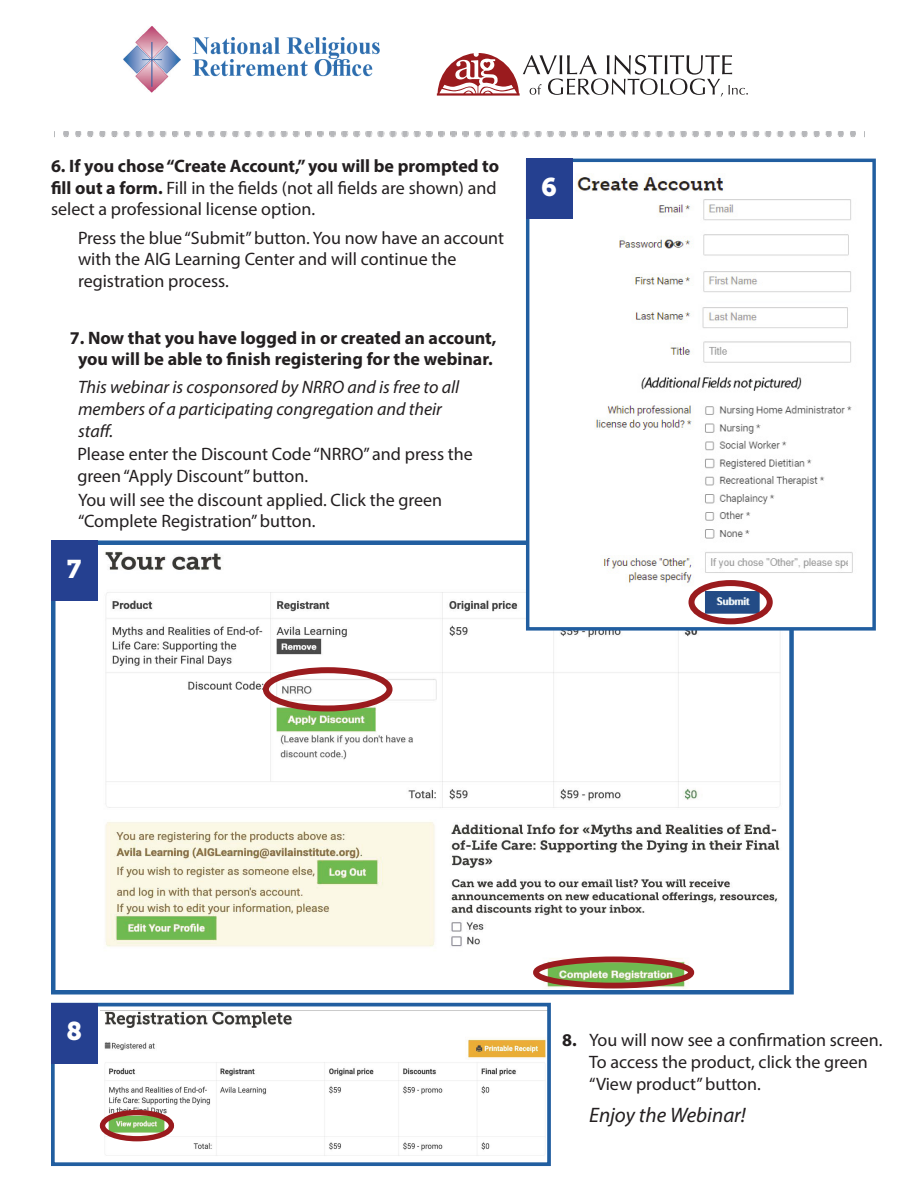
<style>
.page{position:relative;width:918px;height:1188px;background:#fff}
.page>*{position:absolute;margin:0;border:0;box-sizing:border-box;transform-origin:0 0}
.t1{font:25.5px "Museo Slab 900";color:#fff}
.t2{font:italic 21px "Myriad Pro";color:#231f20}
.t3{font:18px/21.6px "Myriad Pro";color:#231f20}
.t4{font:italic 18px/21.6px "Myriad Pro";color:#231f20}
.t5{font:700 18px/21.6px "Myriad Pro";color:#231f20;text-align:center}
.s1{font-weight:700}
</style>
<div class="page">
<img style="left:63px;top:131px;width:793px;height:6px">
<svg style="left:437px;top:53px;width:311px;height:44px"></svg>
<img style="left:97px;top:545px;width:684px;height:444px">
<div style="left:51px;top:540px;width:743px;height:454px;border:4px solid #215ea0"></div>
<div style="left:51px;top:540px;width:46px;height:61px;background:#254090"></div>
<div style="left:528px;top:160px;width:346px;height:469px;background:#fff"></div>
<img style="left:572px;top:168px;width:281px;height:457px">
<div style="left:526px;top:159px;width:350px;height:472px;border:3px solid #215ea0"></div>
<div style="left:526px;top:159px;width:46px;height:60px;background:#254090"></div>
<div style="left:688px;top:580px;width:85px;height:44px;border:6px solid #9a1b1e;border-radius:50%"></div>
<img style="left:100px;top:1011px;width:446px;height:145px">
<div style="left:51px;top:1003px;width:500px;height:163px;border:4px solid #215ea0"></div>
<div style="left:51px;top:1003px;width:46px;height:60px;background:#254090"></div>
<div style="left:100px;top:1110px;width:74px;height:31px;border:5px solid #9a1b1e;border-radius:50%"></div>
<div style="left:533px;top:957px;width:161px;height:31px;border:6px solid #9a1b1e;border-radius:50%"></div>
<div style="left:263px;top:667px;width:130px;height:44px;border:6px solid #9a1b1e;border-radius:50%"></div>
<div style="left:157px;top:1036px;width:70px;height:21px;background:#fff"></div>
<img style="left:123px;top:26px;width:257px;height:67px">
<p class="t3" style="left:51px;top:155px;width:450px"><span class="s1">6. If you chose “Create Account,” you will be prompted to fill out a form.</span> Fill in the fields (not all fields are shown) and select a professional license option.</p>
<p class="t3" style="left:78px;top:226px;width:428px">Press the blue “Submit” button. You now have an account with the AIG Learning Center and will continue the registration process.</p>
<p class="t5" style="left:70px;top:326px;width:428px">7. Now that you have logged in or created an account, you will be able to finish registering for the webinar.</p>
<p class="t4" style="left:78px;top:376px;width:383px">This webinar is cosponsored by NRRO and is free to all members of a participating congregation and their staff.</p>
<p class="t3" style="left:77px;top:443px;width:397px">Please enter the Discount Code “NRRO” and press the green “Apply Discount” button.</p>
<p class="t3" style="left:78px;top:489px;width:366px">You will see the discount applied. Click the green “Complete Registration” button.</p>
<h1 class="t1" style="left:67px;top:554px;width:16px">7</h1>
<h1 class="t1" style="left:541px;top:172px;width:17px">6</h1>
<h1 class="t1" style="left:66px;top:1016px;width:17px">8</h1>
<p class="t3" style="left:589px;top:1029px;width:295px;text-indent:-27px"><span class="s1">8.</span> You will now see a confirmation screen.<br>To access the product, click the green “View product” button.</p>
<p class="t2" style="left:589px;top:1102px;width:158px">Enjoy the Webinar!</p>
</div>
